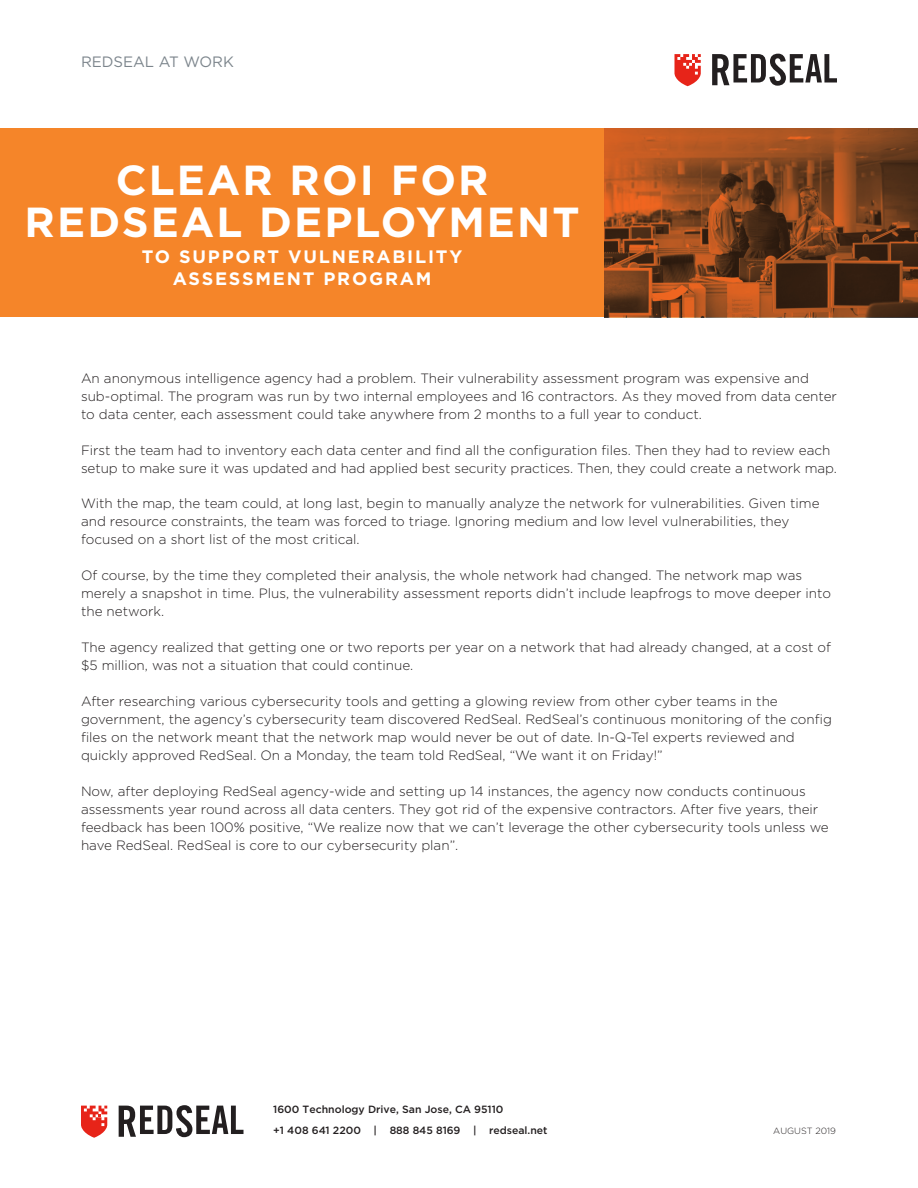
<style>
.page{position:relative;width:918px;height:1188px;background:#fff}
.page>*{position:absolute;margin:0;border:0;box-sizing:border-box;transform-origin:0 0}
.t1{font:700 42px/42px "Gotham";letter-spacing:.05em;color:#fff;text-align:center}
.t2{font:700 18px/22.5px "Gotham";letter-spacing:.1em;color:#fff;text-align:center}
.t3{font:15px "Gotham";color:#7c858c}
.t4{font:300 13.5px/18px "Gotham";color:#231f20}
.t5{font:500 10.5px/21.3px "Gotham";color:#231f20}
.t6{font:300 9px "Gotham";color:#231f20}
</style>
<div class="page">
<svg style="left:674px;top:54px;width:27px;height:32px"></svg>
<svg style="left:712px;top:54px;width:125px;height:32px"></svg>
<div style="left:0;top:128px;width:918px;height:189px;background:#f58529"></div>
<img style="left:604px;top:128px;width:314px;height:189px">
<svg style="left:81px;top:1106px;width:26px;height:32px"></svg>
<svg style="left:119px;top:1105px;width:125px;height:32px"></svg>
<p class="t3" style="left:81px;top:53px;width:154px">REDSEAL AT WORK</p>
<p class="t1" style="left:25px;top:158px;width:557px">CLEAR ROI FOR<br>REDSEAL DEPLOYMENT</p>
<p class="t2" style="left:142px;top:245px;width:322px">TO SUPPORT VULNERABILITY<br>ASSESSMENT PROGRAM</p>
<p class="t4" style="left:81px;top:369px;width:758px">An anonymous intelligence agency had a problem. Their vulnerability assessment program was expensive and sub-optimal. The program was run by two internal employees and 16 contractors. As they moved from data center to data center, each assessment could take anywhere from 2 months to a full year to conduct.</p>
<p class="t4" style="left:81px;top:441px;width:757px">First the team had to inventory each data center and find all the configuration files. Then they had to review each setup to make sure it was updated and had applied best security practices. Then, they could create a network map.</p>
<p class="t4" style="left:81px;top:495px;width:740px">With the map, the team could, at long last, begin to manually analyze the network for vulnerabilities. Given time and resource constraints, the team was forced to triage. Ignoring medium and low level vulnerabilities, they focused on a short list of the most critical.</p>
<p class="t4" style="left:81px;top:567px;width:751px">Of course, by the time they completed their analysis, the whole network had changed. The network map was merely a snapshot in time. Plus, the vulnerability assessment reports didn’t include leapfrogs to move deeper into the network.</p>
<p class="t4" style="left:81px;top:638px;width:751px">The agency realized that getting one or two reports per year on a network that had already changed, at a cost of $5 million, was not a situation that could continue.</p>
<p class="t4" style="left:81px;top:692px;width:753px">After researching various cybersecurity tools and getting a glowing review from other cyber teams in the government, the agency’s cybersecurity team discovered RedSeal. RedSeal’s continuous monitoring of the config files on the network meant that the network map would never be out of date. In-Q-Tel experts reviewed and quickly approved RedSeal. On a Monday, the team told RedSeal, “We want it on Friday!”</p>
<p class="t4" style="left:81px;top:782px;width:749px">Now, after deploying RedSeal agency-wide and setting up 14 instances, the agency now conducts continuous assessments year round across all data centers. They got rid of the expensive contractors. After five years, their feedback has been 100% positive, “We realize now that we can’t leverage the other cybersecurity tools unless we have RedSeal. RedSeal is core to our cybersecurity plan”.</p>
<p class="t5" style="left:273px;top:1098px;width:276px">1600 Technology Drive, San Jose, CA 95110<br>+1 408 641 2200 | 888 845 8169 | redseal.net</p>
<p class="t6" style="left:773px;top:1126px;width:64px">AUGUST 2019</p>
</div>
